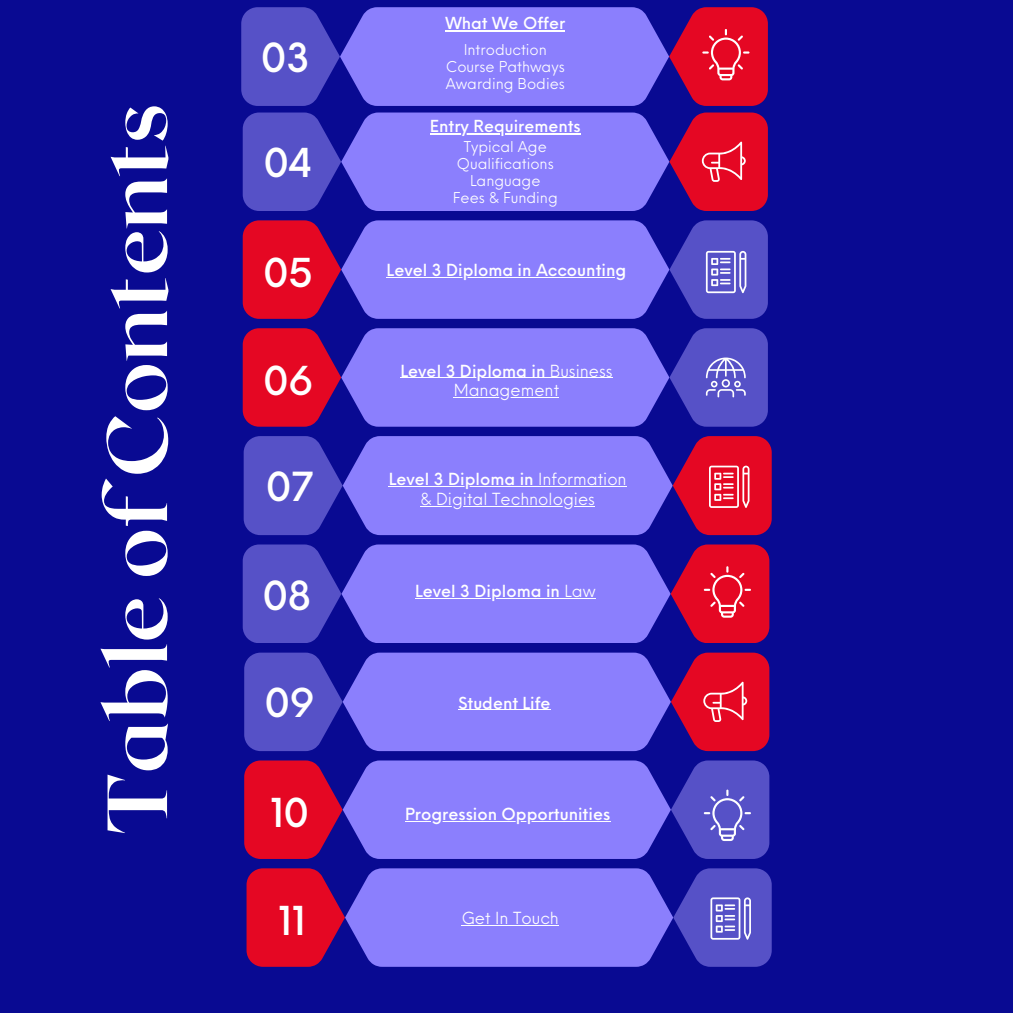
<style>
.page{position:relative;width:1013px;height:1013px;background:#fff}
.page>*{position:absolute;margin:0;border:0;box-sizing:border-box;transform-origin:0 0}
.t1{font:700 85px "Roxborough CF";color:#fff}
.t2{font:500 39.12px "Neue Einstellung";color:#fff}
.t3{font:500 38.88px "Neue Einstellung";color:#fff}
.t4{font:500 16.25px "Neue Einstellung";color:#fff}
.t5{font:16.25px "Neue Einstellung";color:#fff}
.t6{font:14.62px "Neue Einstellung";color:#fff}
.s1{font-weight:400}
</style>
<div class="page">
<div style="left:0;top:0;width:1012px;height:1012px;background:#090a92"></div>
<svg style="left:241px;top:7px;width:527px;height:99px;background:#8259c7"></svg>
<svg style="left:243px;top:220px;width:525px;height:99px;background:#8358c5"></svg>
<svg style="left:243px;top:112px;width:525px;height:99px;background:#8159c7"></svg>
<svg style="left:243px;top:328px;width:525px;height:99px;background:#8358c5"></svg>
<hr style="left:445px;top:30px;width:120px;height:1px;background:#fff">
<hr style="left:430px;top:133px;width:150px;height:2px;background:#fff">
<svg style="left:244px;top:760px;width:525px;height:99px;background:#8358c5"></svg>
<hr style="left:405px;top:820px;width:205px;height:1px;background:#fff">
<svg style="left:243px;top:544px;width:526px;height:99px;background:#8159c7"></svg>
<svg style="left:246px;top:868px;width:525px;height:98px;background:#8459c6"></svg>
<svg style="left:244px;top:652px;width:525px;height:99px;background:#8159c7"></svg>
<hr style="left:415px;top:598px;width:149px;height:1px;background:#fff">
<hr style="left:564px;top:598px;width:31px;height:1px;background:#fff">
<hr style="left:386px;top:277px;width:240px;height:1px;background:#fff">
<hr style="left:400px;top:377px;width:150px;height:1px;background:#fff">
<hr style="left:550px;top:377px;width:62px;height:1px;background:#fff">
<hr style="left:454px;top:397px;width:105px;height:1px;background:#fff">
<hr style="left:461px;top:924px;width:98px;height:1px;background:#fff">
<svg style="left:244px;top:436px;width:527px;height:99px;background:#835bc8"></svg>
<h1 class="t1" style="left:82px;top:834px;width:732px;rotate:-90deg">Table ofContents</h1>
<p class="t2" style="left:261px;top:23px;width:50px">03</p>
<p class="t3" style="left:264px;top:128px;width:50px">04</p>
<p class="t3" style="left:264px;top:238px;width:51px">05</p>
<p class="t3" style="left:263px;top:346px;width:51px">06</p>
<p class="t2" style="left:266px;top:452px;width:48px">07</p>
<p class="t4" style="left:445px;top:8px;width:121px">What We Offer</p>
<p class="t6" style="left:463px;top:36px;width:85px">Introduction</p>
<h2 class="t6" style="left:446px;top:53px;width:120px">Course Pathways</h2>
<p class="t6" style="left:445px;top:70px;width:121px">Awarding Bodies</p>
<p class="t4" style="left:430px;top:111px;width:152px">Entry Requirements</p>
<p class="t6" style="left:464px;top:133px;width:85px">Typical Age</p>
<p class="t6" style="left:457px;top:150px;width:98px">Qualifications</p>
<p class="t6" style="left:470px;top:167px;width:72px">Language</p>
<p class="t6" style="left:453px;top:184px;width:106px">Fees &amp; Funding</p>
<p class="t4" style="left:386px;top:255px;width:241px">Level 3 Diploma in Accounting</p>
<h3 class="t4" style="left:400px;top:356px;width:213px">Level 3 Diploma in <span class="s1">Business</span></h3>
<p class="t5" style="left:454px;top:376px;width:107px">Management</p>
<p class="t4" style="left:389px;top:464px;width:239px">Level 3 Diploma in <span class="s1">Information</span></p>
<p class="t5" style="left:420px;top:484px;width:176px">&amp; Digital Technologies</p>
<h2 class="t2" style="left:263px;top:560px;width:50px">08</h2>
<p class="t4" style="left:415px;top:577px;width:182px">Level 3 Diploma in <span class="s1">Law</span></p>
<p class="t3" style="left:265px;top:668px;width:51px">09</p>
<p class="t3" style="left:270px;top:778px;width:40px">10</p>
<h2 class="t4" style="left:458px;top:688px;width:94px">Student Life</h2>
<p class="t4" style="left:405px;top:799px;width:206px">Progression Opportunities</p>
<h3 class="t3" style="left:279px;top:886px;width:28px">11</h3>
<p class="t5" style="left:461px;top:903px;width:99px">Get In Touch</p>
</div>
